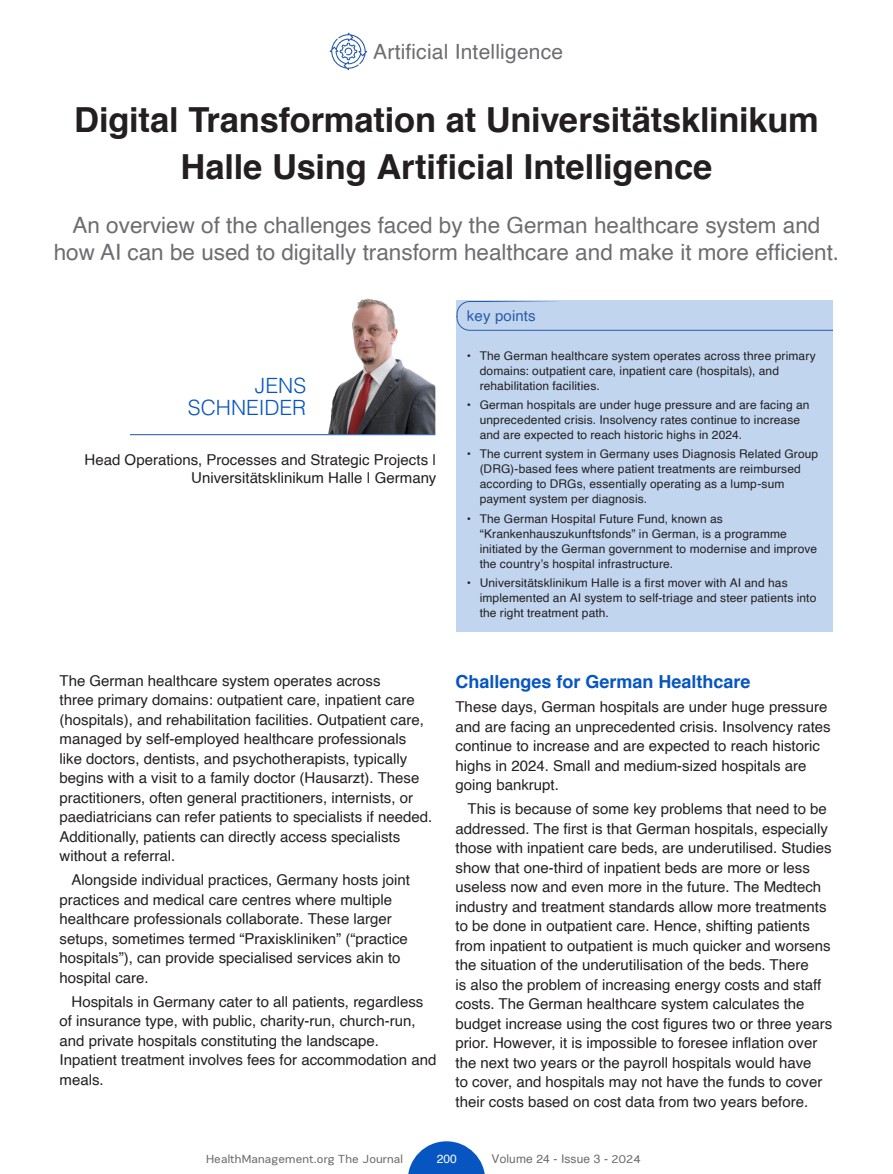
<style>
.page{position:relative;width:893px;height:1174px;background:#fff}
.page>*{position:absolute;margin:0;border:0;box-sizing:border-box;transform-origin:0 0}
.t1{font:700 34.5px/46.5px "Helvetica";letter-spacing:-.005em;color:#231f20;text-align:center}
.t2{font:22.5px/27px "Helvetica";color:#6c6d70;text-align:center}
.t3{font:21px "Helvetica";letter-spacing:.01em;color:#6c6d70}
.t4{font:300 21px/22.5px "Helvetica";color:#0755c1;text-align:right}
.t5{font:700 18px "Helvetica";color:#0755c1}
.t6{font:15px/19.5px "Helvetica";color:#231f20}
.t7{font:15px "Helvetica";letter-spacing:.01em;color:#285ba9}
.t8{font:12px/15px "Helvetica";letter-spacing:.01em;color:#231f20}
.t9{font:12px "PRC Fidelity";letter-spacing:.01em;color:#6c6d70}
.t10{font:12px "Helvetica";letter-spacing:.01em;color:#6c6d70}
.t11{font:12px "Helvetica";color:#fff}
.s1{font-family:"PRC Fidelity"}
</style>
<div class="page">
<svg style="left:330px;top:33px;width:37px;height:37px"></svg>
<svg style="left:408px;top:1141px;width:77px;height:33px"></svg>
<img style="left:328px;top:298px;width:107px;height:136px">
<hr style="left:130px;top:434px;width:305px;height:1px;background:#285ba9">
<div style="left:456px;top:300px;width:377px;height:331px;background:#c1d5ef"></div>
<svg style="left:457px;top:301px;width:376px;height:29px"></svg>
<h3 class="t3" style="left:373px;top:35px;width:191px">Artificial Intelligence</h3>
<h1 class="t1" style="left:74px;top:97px;width:746px">Digital Transformation at Universitätsklinikum<br>Halle Using Artificial Intelligence</h1>
<h2 class="t2" style="left:54px;top:212px;width:787px">An overview of the challenges faced by the German healthcare system and how AI can be used to digitally transform healthcare and make it more efficient.</h2>
<h3 class="t4" style="left:188px;top:373px;width:120px">JENS<br>SCHNEIDER</h3>
<p class="t6" style="left:84px;top:451px;width:353px;line-height:18px;text-align:right">Head Operations, Processes and Strategic Projects |<br>Universitätsklinikum Halle | Germany</p>
<p class="t7" style="left:467px;top:304px;width:70px">key points</p>
<p class="t8" style="left:480px;top:348px;width:338px;text-indent:-13px">• The German healthcare system operates across three primary domains: outpatient care, inpatient care (hospitals), and rehabilitation facilities.</p>
<p class="t8" style="left:480px;top:398px;width:331px;text-indent:-13px">• German hospitals are under huge pressure and are facing an unprecedented crisis. Insolvency rates continue to increase and are expected to reach historic highs in 2024.</p>
<p class="t8" style="left:480px;top:447px;width:340px;text-indent:-13px">• The current system in Germany uses Diagnosis Related Group (DRG)-based fees where patient treatments are reimbursed according to DRGs, essentially operating as a lump-sum payment system per diagnosis.</p>
<p class="t8" style="left:480px;top:511px;width:339px;text-indent:-13px">• The German Hospital Future Fund, known as “Krankenhauszukunftsfonds” in German, is a programme initiated by the German government to modernise and improve the country’s hospital infrastructure.</p>
<p class="t8" style="left:480px;top:575px;width:338px;text-indent:-13px">• Universitätsklinikum Halle is a first mover with AI and has implemented an AI system to self-triage and steer patients into the right treatment path.</p>
<p class="t6" style="left:60px;top:671px;width:374px">The German healthcare system operates across<br>three primary domains: outpatient care, inpatient care (hospitals), and rehabilitation facilities. Outpatient care, managed by self-employed healthcare professionals like doctors, dentists, and psychotherapists, typically begins with a visit to a family doctor (Hausarzt). These practitioners, often general practitioners, internists, or paediatricians can refer patients to specialists if needed.<br>Additionally, patients can directly access specialists without a referral.</p>
<p class="t6" style="left:60px;top:871px;width:352px;text-indent:12px">Alongside individual practices, Germany hosts joint practices and medical care centres where multiple healthcare professionals collaborate. These larger setups, sometimes termed “Praxiskliniken” (“practice hospitals”), can provide specialised services akin to hospital care.</p>
<p class="t6" style="left:60px;top:992px;width:378px;text-indent:12px">Hospitals in Germany cater to all patients, regardless of insurance type, with public, charity-run, church-run, and private hospitals constituting the landscape.<br>Inpatient treatment involves fees for accommodation and meals.</p>
<p class="t5" style="left:455px;top:667px;width:297px">Challenges for German Healthcare</p>
<p class="t6" style="left:455px;top:697px;width:377px">These days, German hospitals are under huge pressure and are facing an unprecedented crisis. Insolvency rates continue to increase and are expected to reach historic highs in 2024. Small and medium-sized hospitals are going bankrupt.</p>
<p class="t6" style="left:455px;top:799px;width:378px;text-indent:12px">This is because of some key problems that need to be addressed. The first is that German hospitals, especially those with inpatient care beds, are underutilised. Studies show that one-third of inpatient beds are more or less useless now and even more in the future. The Medtech industry and treatment standards allow more treatments to be done in outpatient care. Hence, shifting patients from inpatient to outpatient is much quicker and worsens the situation of the underutilisation of the beds. There<br>is also the problem of increasing energy costs and staff costs. The German healthcare system calculates the budget increase using the cost figures two or three years prior. However, it is impossible to foresee inflation over the next two years or the payroll hospitals would have<br>to cover, and hospitals may not have the funds to cover their costs based on cost data from two years before.</p>
<p class="t9" style="left:206px;top:1152px;width:199px">HealthManagement.org The Journal</p>
<p class="t11" style="left:437px;top:1149px;width:22px">200</p>
<p class="t10" style="left:492px;top:1149px;width:151px">Volume 24 - Issue 3 - <span class="s1">2024</span></p>
</div>
